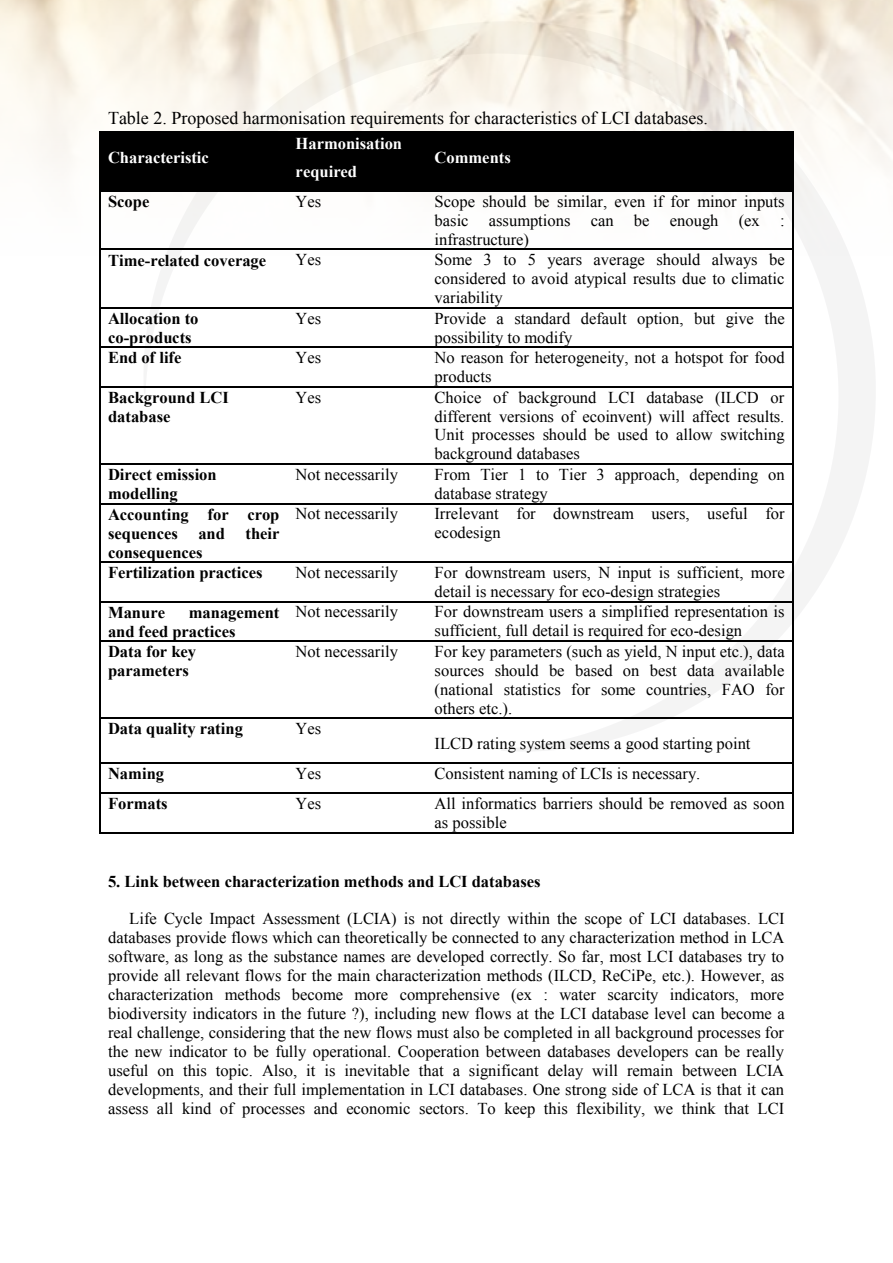
<style>
.page{position:relative;width:893px;height:1263px;background:#fff}
.page>*{position:absolute;margin:0;border:0;box-sizing:border-box;transform-origin:0 0}
.t1{font:18px "Times New Roman";color:#000}
.t2{font:16.5px/19px "Times New Roman";color:#000}
.t3{font:700 16.5px/18.9px "Times New Roman";color:#000}
.t4{font:700 16.5px/28.5px "Times New Roman";color:#fff}
</style>
<div class="page">
<svg style="left:140px;top:298px;width:735px;height:454px"></svg>
<img style="left:0;top:0;width:893px;height:298px">
<div style="left:101px;top:133px;width:187px;height:57px;background:#000"></div>
<div style="left:288px;top:133px;width:138px;height:57px;background:#000"></div>
<div style="left:426px;top:133px;width:366px;height:57px;background:#000"></div>
<hr style="left:101px;top:132px;width:187px;height:1px;background:#000">
<hr style="left:289px;top:132px;width:137px;height:1px;background:#000">
<hr style="left:428px;top:132px;width:364px;height:1px;background:#000">
<hr style="left:99px;top:133px;width:2px;height:57px;background:#000">
<hr style="left:792px;top:133px;width:1px;height:57px;background:#000">
<hr style="left:101px;top:190px;width:187px;height:2px;background:#000">
<hr style="left:289px;top:190px;width:137px;height:2px;background:#000">
<hr style="left:428px;top:190px;width:364px;height:2px;background:#000">
<hr style="left:99px;top:192px;width:2px;height:57px;background:#000">
<hr style="left:792px;top:192px;width:1px;height:57px;background:#000">
<hr style="left:101px;top:249px;width:187px;height:1px;background:#000">
<hr style="left:289px;top:249px;width:137px;height:1px;background:#000">
<hr style="left:428px;top:249px;width:364px;height:1px;background:#000">
<hr style="left:99px;top:250px;width:2px;height:57px;background:#000">
<hr style="left:792px;top:250px;width:1px;height:57px;background:#000">
<hr style="left:101px;top:307px;width:187px;height:2px;background:#000">
<hr style="left:289px;top:307px;width:137px;height:2px;background:#000">
<hr style="left:428px;top:307px;width:364px;height:2px;background:#000">
<hr style="left:99px;top:309px;width:2px;height:38px;background:#000">
<hr style="left:792px;top:309px;width:1px;height:38px;background:#000">
<hr style="left:101px;top:347px;width:187px;height:1px;background:#000">
<hr style="left:289px;top:347px;width:137px;height:1px;background:#000">
<hr style="left:428px;top:347px;width:364px;height:1px;background:#000">
<hr style="left:99px;top:348px;width:2px;height:38px;background:#000">
<hr style="left:792px;top:348px;width:1px;height:38px;background:#000">
<hr style="left:101px;top:386px;width:187px;height:1px;background:#000">
<hr style="left:289px;top:386px;width:137px;height:1px;background:#000">
<hr style="left:428px;top:386px;width:364px;height:1px;background:#000">
<hr style="left:99px;top:387px;width:2px;height:76px;background:#000">
<hr style="left:792px;top:387px;width:1px;height:76px;background:#000">
<hr style="left:101px;top:463px;width:187px;height:2px;background:#000">
<hr style="left:289px;top:463px;width:137px;height:2px;background:#000">
<hr style="left:428px;top:463px;width:364px;height:2px;background:#000">
<hr style="left:99px;top:465px;width:2px;height:38px;background:#000">
<hr style="left:792px;top:465px;width:1px;height:38px;background:#000">
<hr style="left:101px;top:503px;width:187px;height:1px;background:#000">
<hr style="left:289px;top:503px;width:137px;height:1px;background:#000">
<hr style="left:428px;top:503px;width:364px;height:1px;background:#000">
<hr style="left:99px;top:504px;width:2px;height:57px;background:#000">
<hr style="left:792px;top:504px;width:1px;height:57px;background:#000">
<hr style="left:101px;top:561px;width:187px;height:2px;background:#000">
<hr style="left:289px;top:561px;width:137px;height:2px;background:#000">
<hr style="left:428px;top:561px;width:364px;height:2px;background:#000">
<hr style="left:99px;top:563px;width:2px;height:38px;background:#000">
<hr style="left:792px;top:563px;width:1px;height:38px;background:#000">
<hr style="left:101px;top:601px;width:187px;height:1px;background:#000">
<hr style="left:289px;top:601px;width:137px;height:1px;background:#000">
<hr style="left:428px;top:601px;width:364px;height:1px;background:#000">
<hr style="left:99px;top:602px;width:2px;height:38px;background:#000">
<hr style="left:792px;top:602px;width:1px;height:38px;background:#000">
<hr style="left:101px;top:640px;width:187px;height:2px;background:#000">
<hr style="left:289px;top:640px;width:137px;height:2px;background:#000">
<hr style="left:428px;top:640px;width:364px;height:2px;background:#000">
<hr style="left:99px;top:642px;width:2px;height:76px;background:#000">
<hr style="left:792px;top:642px;width:1px;height:76px;background:#000">
<hr style="left:101px;top:718px;width:187px;height:1px;background:#000">
<hr style="left:289px;top:718px;width:137px;height:1px;background:#000">
<hr style="left:428px;top:718px;width:364px;height:1px;background:#000">
<hr style="left:99px;top:719px;width:2px;height:44px;background:#000">
<hr style="left:792px;top:719px;width:1px;height:44px;background:#000">
<hr style="left:101px;top:763px;width:187px;height:1px;background:#000">
<hr style="left:289px;top:763px;width:137px;height:1px;background:#000">
<hr style="left:428px;top:763px;width:364px;height:1px;background:#000">
<hr style="left:99px;top:764px;width:2px;height:28px;background:#000">
<hr style="left:101px;top:792px;width:187px;height:2px;background:#000">
<hr style="left:289px;top:792px;width:137px;height:2px;background:#000">
<hr style="left:428px;top:792px;width:364px;height:2px;background:#000">
<svg style="left:792px;top:763px;width:1px;height:31px"></svg>
<hr style="left:99px;top:794px;width:2px;height:38px;background:#000">
<hr style="left:101px;top:832px;width:187px;height:2px;background:#000">
<hr style="left:288px;top:832px;width:138px;height:2px;background:#000">
<hr style="left:427px;top:832px;width:365px;height:2px;background:#000">
<hr style="left:792px;top:794px;width:1px;height:38px;background:#000">
<p class="t1" style="left:108px;top:106px;width:601px">Table 2. Proposed harmonisation requirements for characteristics of LCI databases.</p>
<p class="t4" style="left:108px;top:143px;width:102px">Characteristic</p>
<p class="t4" style="left:296px;top:129px;width:108px">Harmonisation required</p>
<p class="t4" style="left:435px;top:143px;width:78px">Comments</p>
<p class="t3" style="left:108px;top:192px;width:43px">Scope</p>
<p class="t2" style="left:296px;top:191px;width:27px">Yes</p>
<p class="t2" style="left:435px;top:191px;width:352px;text-align:justify">Scope should be similar, even if for minor inputs basic assumptions can be enough (ex : infrastructure)</p>
<p class="t3" style="left:108px;top:250px;width:160px">Time-related coverage</p>
<p class="t2" style="left:296px;top:250px;width:27px">Yes</p>
<p class="t2" style="left:435px;top:250px;width:352px;text-align:justify">Some 3 to 5 years average should always be considered to avoid atypical results due to climatic variability</p>
<p class="t3" style="left:108px;top:308px;width:92px">Allocation to co-products</p>
<p class="t2" style="left:296px;top:308px;width:27px">Yes</p>
<p class="t2" style="left:435px;top:308px;width:352px">Provide a standard default option, but give the possibility to modify</p>
<p class="t3" style="left:108px;top:348px;width:75px">End of life</p>
<p class="t2" style="left:296px;top:348px;width:27px">Yes</p>
<p class="t2" style="left:435px;top:348px;width:351px">No reason for heterogeneity, not a hotspot for food products</p>
<p class="t3" style="left:108px;top:388px;width:122px">Background LCI database</p>
<p class="t2" style="left:296px;top:387px;width:27px">Yes</p>
<p class="t2" style="left:435px;top:387px;width:351px;text-align:justify">Choice of background LCI database (ILCD or different versions of ecoinvent) will affect results.<br>Unit processes should be used to allow switching background databases</p>
<p class="t3" style="left:108px;top:465px;width:110px">Direct emission modelling</p>
<p class="t2" style="left:296px;top:465px;width:104px">Not necessarily</p>
<p class="t2" style="left:435px;top:465px;width:352px">From Tier 1 to Tier 3 approach, depending on database strategy</p>
<p class="t3" style="left:108px;top:504px;width:173px;text-align:justify">Accounting for crop sequences and their consequences</p>
<p class="t2" style="left:296px;top:504px;width:104px">Not necessarily</p>
<p class="t2" style="left:435px;top:504px;width:351px">Irrelevant for downstream users, useful for ecodesign</p>
<p class="t3" style="left:108px;top:563px;width:156px">Fertilization practices</p>
<p class="t2" style="left:296px;top:562px;width:104px">Not necessarily</p>
<p class="t2" style="left:435px;top:562px;width:352px">For downstream users, N input is sufficient, more detail is necessary for eco-design strategies</p>
<p class="t3" style="left:108px;top:602px;width:59px">Manure</p>
<p class="t3" style="left:108px;top:602px;width:173px;text-indent:81px">management and feed practices</p>
<p class="t2" style="left:296px;top:602px;width:104px">Not necessarily</p>
<p class="t2" style="left:435px;top:602px;width:352px">For downstream users a simplified representation is sufficient, full detail is required for eco-design</p>
<p class="t3" style="left:108px;top:642px;width:90px">Data for key parameters</p>
<p class="t2" style="left:296px;top:641px;width:104px">Not necessarily</p>
<p class="t2" style="left:435px;top:641px;width:352px;text-align:justify">For key parameters (such as yield, N input etc.), data sources should be based on best data available (national statistics for some countries, FAO for others etc.).</p>
<p class="t3" style="left:108px;top:719px;width:136px">Data quality rating</p>
<p class="t2" style="left:296px;top:719px;width:27px">Yes</p>
<p class="t2" style="left:435px;top:734px;width:317px">ILCD rating system seems a good starting point</p>
<p class="t3" style="left:108px;top:764px;width:58px">Naming</p>
<p class="t2" style="left:296px;top:764px;width:27px">Yes</p>
<p class="t2" style="left:435px;top:764px;width:267px">Consistent naming of LCIs is necessary.</p>
<p class="t3" style="left:108px;top:794px;width:61px">Formats</p>
<p class="t2" style="left:296px;top:794px;width:27px">Yes</p>
<p class="t2" style="left:435px;top:794px;width:351px">All informatics barriers should be removed as soon as possible</p>
<p class="t3" style="left:108px;top:871px;width:434px">5. Link between characterization methods and LCI databases</p>
<p class="t2" style="left:108px;top:909px;width:678px;text-align:justify;text-indent:21px">Life Cycle Impact Assessment (LCIA) is not directly within the scope of LCI databases. LCI databases provide flows which can theoretically be connected to any characterization method in LCA software, as long as the substance names are developed correctly. So far, most LCI databases try to provide all relevant flows for the main characterization methods (ILCD, ReCiPe, etc.). However, as characterization methods become more comprehensive (ex : water scarcity indicators, more biodiversity indicators in the future ?), including new flows at the LCI database level can become a real challenge, considering that the new flows must also be completed in all background processes for the new indicator to be fully operational. Cooperation between databases developers can be really useful on this topic. Also, it is inevitable that a significant delay will remain between LCIA developments, and their full implementation in LCI databases. One strong side of LCA is that it can assess all kind of processes and economic sectors. To keep this flexibility, we think that LCI</p>
</div>
